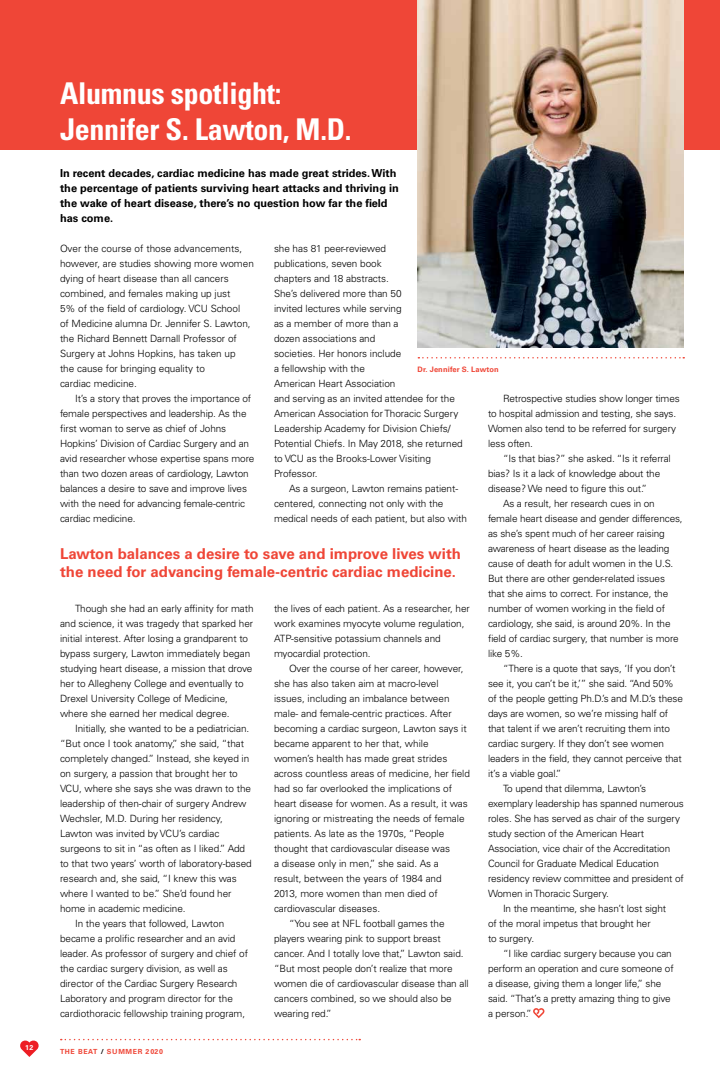
<style>
.page{position:relative;width:720px;height:1080px;background:#fff}
.page>*{position:absolute;margin:0;border:0;box-sizing:border-box;transform-origin:0 0}
._2_-_Article_Title{font:700 condensed 30px/36px "Univers LT Std";letter-spacing:-.01em;color:#fff}
._7_-_Pull_Quote_-_re{font:700 15px/18px "Univers LT Std";color:#ef4637}
._6_-_First_Paragraph{font:700 11px/15px "Univers LT Std";color:#000}
._6_-_Body_Copy_Unive{font:300 10px/15px "Univers LT Std";letter-spacing:-.005em;color:#000}
._8_-_Caption{font:700 7.5px "Univers LT Std";letter-spacing:.02em;color:#ef4637}
.t1{font:700 7px "Univers LT Std";letter-spacing:.09em;color:#ef4637}
.t2{font:700 7px "Univers LT Std";color:#fff}
.s1{color:#000}
</style>
<div class="page">
<svg style="left:61px;top:1039px;width:299px;height:1px"></svg>
<svg style="left:20px;top:1040px;width:19px;height:17px"></svg>
<div style="left:0;top:0;width:720px;height:150px;background:#ef4637"></div>
<svg style="left:533px;top:1008px;width:11px;height:10px"></svg>
<svg style="left:418px;top:357px;width:266px;height:2px"></svg>
<img style="left:418px;top:0;width:266px;height:348px">
<p class="t2" style="left:25px;top:1044px;width:10px">12</p>
<p class="_2_-_Article_Title" style="left:60px;top:75px;width:293px">Alumnus spotlight:<br>Jennifer S. Lawton, M.D.</p>
<p class="_6_-_First_Paragraph" style="left:60px;top:166px;width:340px">In recent decades, cardiac medicine has made great strides. With the percentage of patients surviving heart attacks and thriving in the wake of heart disease, there’s no question how far the field has come.</p>
<p class="_6_-_Body_Copy_Unive" style="left:60px;top:241px;width:195px">Over the course of those advancements, however, are studies showing more women dying of heart disease than all cancers combined, and females making up just<br>5% of the field of cardiology. VCU School<br>of Medicine alumna Dr. Jennifer S. Lawton, the Richard Bennett Darnall Professor of Surgery at Johns Hopkins, has taken up<br>the cause for bringing equality to<br>cardiac medicine.</p>
<p class="_6_-_Body_Copy_Unive" style="left:60px;top:391px;width:196px;text-indent:15px">It’s a story that proves the importance of female perspectives and leadership. As the first woman to serve as chief of Johns Hopkins’ Division of Cardiac Surgery and an avid researcher whose expertise spans more than two dozen areas of cardiology, Lawton balances a desire to save and improve lives with the need for advancing female-centric cardiac medicine.</p>
<p class="_6_-_Body_Copy_Unive" style="left:274px;top:241px;width:190px">she has 81 peer-reviewed<br>publications, seven book<br>chapters and 18 abstracts.<br>She’s delivered more than 50<br>invited lectures while serving<br>as a member of more than a<br>dozen associations and<br>societies. Her honors include<br>a fellowship with the<br>American Heart Association<br>and serving as an invited attendee for the<br>American Association for Thoracic Surgery<br>Leadership Academy for Division Chiefs/<br>Potential Chiefs. In May 2018, she returned to VCU as the Brooks-Lower Visiting<br>Professor.</p>
<p class="_6_-_Body_Copy_Unive" style="left:274px;top:481px;width:195px;text-indent:15px">As a surgeon, Lawton remains patient&shy;centered, connecting not only with the medical needs of each patient, but also with</p>
<p class="_8_-_Caption" style="left:418px;top:365px;width:83px">Dr. Jennifer S. Lawton</p>
<p class="_6_-_Body_Copy_Unive" style="left:488px;top:391px;width:193px;text-indent:15px">Retrospective studies show longer times to hospital admission and testing, she says.<br>Women also tend to be referred for surgery less often.</p>
<p class="_6_-_Body_Copy_Unive" style="left:488px;top:451px;width:184px;text-indent:15px">“Is that bias?” she asked. “Is it referral bias? Is it a lack of knowledge about the disease? We need to figure this out.”</p>
<p class="_6_-_Body_Copy_Unive" style="left:488px;top:496px;width:196px;text-indent:15px">As a result, her research cues in on female heart disease and gender differences, as she’s spent much of her career raising awareness of heart disease as the leading cause of death for adult women in the U.S.<br>But there are other gender-related issues that she aims to correct. For instance, the number of women working in the field of cardiology, she said, is around 20%. In the field of cardiac surgery, that number is more like 5%.</p>
<p class="_6_-_Body_Copy_Unive" style="left:488px;top:661px;width:197px;text-indent:15px">“There is a quote that says, ‘If you don’t see it, you can’t be it,’” she said. “And 50% of the people getting Ph.D.’s and M.D.’s these days are women, so we’re missing half of that talent if we aren’t recruiting them into cardiac surgery. If they don’t see women leaders in the field, they cannot perceive that it’s a viable goal.”</p>
<p class="_6_-_Body_Copy_Unive" style="left:488px;top:781px;width:197px;text-indent:15px">To upend that dilemma, Lawton’s exemplary leadership has spanned numerous roles. She has served as chair of the surgery study section of the American Heart Association, vice chair of the Accreditation Council for Graduate Medical Education residency review committee and president of Women in Thoracic Surgery.</p>
<p class="_6_-_Body_Copy_Unive" style="left:488px;top:901px;width:180px;text-indent:15px">In the meantime, she hasn’t lost sight of the moral impetus that brought her<br>to surgery.</p>
<p class="_6_-_Body_Copy_Unive" style="left:488px;top:946px;width:187px;text-indent:15px">“I like cardiac surgery because you can perform an operation and cure someone of a disease, giving them a longer life,” she said. “That’s a pretty amazing thing to give a person.”</p>
<p class="_7_-_Pull_Quote_-_re" style="left:60px;top:545px;width:403px">Lawton balances a desire to save and improve lives with the need for advancing female-centric cardiac medicine.</p>
<p class="_6_-_Body_Copy_Unive" style="left:60px;top:601px;width:195px;text-indent:15px">Though she had an early affinity for math and science, it was tragedy that sparked her initial interest. After losing a grandparent to bypass surgery, Lawton immediately began studying heart disease, a mission that drove her to Allegheny College and eventually to Drexel University College of Medicine, where she earned her medical degree.</p>
<p class="_6_-_Body_Copy_Unive" style="left:60px;top:721px;width:193px;text-indent:15px">Initially, she wanted to be a pediatrician. “But once I took anatomy,” she said, “that completely changed.” Instead, she keyed in on surgery, a passion that brought her to VCU, where she says she was drawn to the leadership of then-chair of surgery Andrew Wechsler, M.D. During her residency, Lawton was invited by VCU’s cardiac surgeons to sit in “as often as I liked.” Add to that two years’ worth of laboratory-based research and, she said, “I knew this was where I wanted to be.” She’d found her home in academic medicine.</p>
<p class="_6_-_Body_Copy_Unive" style="left:60px;top:916px;width:190px;text-indent:15px">In the years that followed, Lawton became a prolific researcher and an avid leader. As professor of surgery and chief of the cardiac surgery division, as well as director of the Cardiac Surgery Research Laboratory and program director for the cardiothoracic fellowship training program,</p>
<p class="_6_-_Body_Copy_Unive" style="left:274px;top:601px;width:197px">the lives of each patient. As a researcher, her work examines myocyte volume regulation, ATP-sensitive potassium channels and myocardial protection.</p>
<p class="_6_-_Body_Copy_Unive" style="left:274px;top:661px;width:198px;text-indent:15px">Over the course of her career, however, she has also taken aim at macro-level issues, including an imbalance between male- and female-centric practices. After becoming a cardiac surgeon, Lawton says it became apparent to her that, while women’s health has made great strides across countless areas of medicine, her field had so far overlooked the implications of heart disease for women. As a result, it was ignoring or mistreating the needs of female patients. As late as the 1970s, “People thought that cardiovascular disease was<br>a disease only in men,” she said. As a<br>result, between the years of 1984 and<br>2013, more women than men died of cardiovascular diseases.</p>
<p class="_6_-_Body_Copy_Unive" style="left:274px;top:916px;width:196px;text-indent:15px">“You see at NFL football games the players wearing pink to support breast cancer. And I totally love that,” Lawton said. “But most people don’t realize that more women die of cardiovascular disease than all cancers combined, so we should also be wearing red.”</p>
<p class="t1" style="left:60px;top:1047px;width:105px">THE BEAT <span class="s1">/</span> SUMMER 2020</p>
</div>
